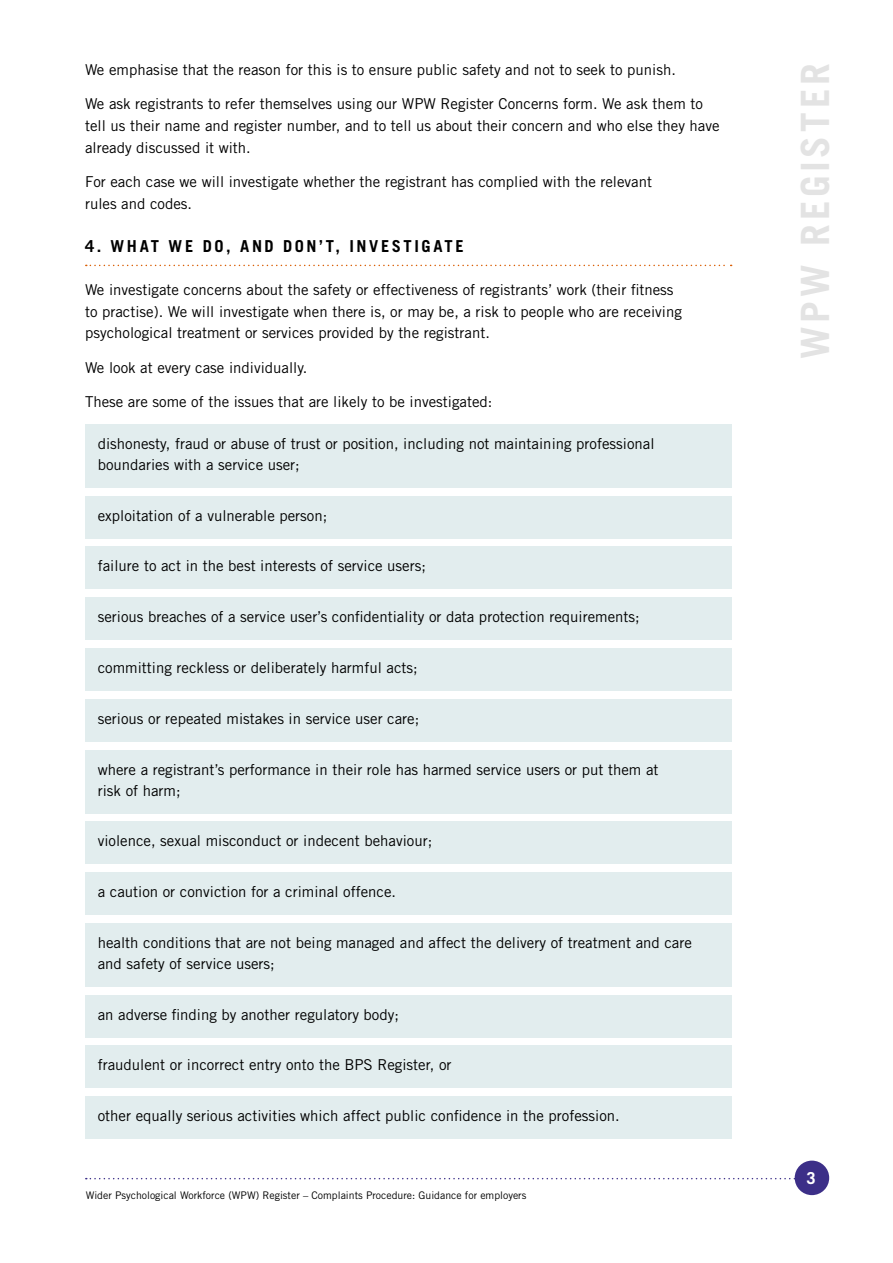
<style>
.page{position:relative;width:893px;height:1263px;background:#fff}
.page>*{position:absolute;margin:0;border:0;box-sizing:border-box;transform-origin:0 0}
.t1{font:700 39px "Trade Gothic LT Std";letter-spacing:.1em;color:#e3e3e3}
.t2{font:700 16.5px "Trade Gothic LT Std";letter-spacing:.155em;color:#000}
.t3{font:700 16.5px "Trade Gothic LT Std";color:#fff}
.t4{font:15px/21.8px "Trade Gothic LT Std";color:#000}
.t5{font:10.5px "Trade Gothic LT Std";color:#000}
</style>
<div class="page">
<svg style="left:86px;top:1178px;width:709px;height:1px"></svg>
<div style="left:795px;top:1160px;width:34px;height:35px;background:#3c2f88;border-radius:50%"></div>
<svg style="left:86px;top:265px;width:646px;height:1px"></svg>
<div style="left:85px;top:424px;width:646px;height:64px;background:#e2edee"></div>
<div style="left:85px;top:496px;width:646px;height:42px;background:#e2edee"></div>
<div style="left:85px;top:547px;width:646px;height:42px;background:#e2edee"></div>
<div style="left:85px;top:597px;width:646px;height:43px;background:#e2edee"></div>
<div style="left:85px;top:648px;width:646px;height:43px;background:#e2edee"></div>
<div style="left:85px;top:699px;width:646px;height:42px;background:#e2edee"></div>
<div style="left:85px;top:750px;width:646px;height:63px;background:#e2edee"></div>
<div style="left:85px;top:821px;width:646px;height:43px;background:#e2edee"></div>
<div style="left:85px;top:872px;width:646px;height:43px;background:#e2edee"></div>
<div style="left:85px;top:923px;width:646px;height:63px;background:#e2edee"></div>
<div style="left:85px;top:995px;width:646px;height:42px;background:#e2edee"></div>
<div style="left:85px;top:1046px;width:646px;height:42px;background:#e2edee"></div>
<div style="left:85px;top:1096px;width:646px;height:43px;background:#e2edee"></div>
<p class="t4" style="left:85px;top:58px;width:592px">We emphasise that the reason for this is to ensure public safety and not to seek to punish.</p>
<p class="t4" style="left:85px;top:93px;width:636px">We ask registrants to refer themselves using our WPW Register Concerns form. We ask them to tell us their name and register number, and to tell us about their concern and who else they have already discussed it with.</p>
<p class="t4" style="left:85px;top:171px;width:569px">For each case we will investigate whether the registrant has complied with the relevant rules and codes.</p>
<p class="t2" style="left:85px;top:236px;width:380px">4. WHAT WE DO, AND DON’T, INVESTIGATE</p>
<p class="t4" style="left:85px;top:278px;width:598px">We investigate concerns about the safety or effectiveness of registrants’ work (their fitness to practise). We will investigate when there is, or may be, a risk to people who are receiving psychological treatment or services provided by the registrant.</p>
<p class="t4" style="left:85px;top:356px;width:224px">We look at every case individually.</p>
<p class="t4" style="left:85px;top:391px;width:409px">These are some of the issues that are likely to be investigated:</p>
<p class="t4" style="left:98px;top:433px;width:558px;line-height:21px">dishonesty, fraud or abuse of trust or position, including not maintaining professional boundaries with a service user;</p>
<p class="t4" style="left:98px;top:504px;width:231px">exploitation of a vulnerable person;</p>
<p class="t4" style="left:98px;top:555px;width:330px">failure to act in the best interests of service users;</p>
<p class="t4" style="left:98px;top:606px;width:543px">serious breaches of a service user’s confidentiality or data protection requirements;</p>
<p class="t4" style="left:98px;top:657px;width:321px">committing reckless or deliberately harmful acts;</p>
<p class="t4" style="left:98px;top:707px;width:323px">serious or repeated mistakes in service user care;</p>
<p class="t4" style="left:98px;top:758px;width:562px;line-height:21px">where a registrant’s performance in their role has harmed service users or put them at risk of harm;</p>
<p class="t4" style="left:98px;top:830px;width:336px">violence, sexual misconduct or indecent behaviour;</p>
<p class="t4" style="left:98px;top:881px;width:300px">a caution or conviction for a criminal offence.</p>
<p class="t4" style="left:98px;top:932px;width:596px;line-height:21px">health conditions that are not being managed and affect the delivery of treatment and care and safety of service users;</p>
<p class="t4" style="left:98px;top:1003px;width:303px">an adverse finding by another regulatory body;</p>
<p class="t4" style="left:98px;top:1054px;width:355px">fraudulent or incorrect entry onto the BPS Register, or</p>
<p class="t4" style="left:98px;top:1105px;width:524px">other equally serious activities which affect public confidence in the profession.</p>
<p class="t5" style="left:86px;top:1189px;width:442px">Wider Psychological Workforce (WPW) Register – Complaints Procedure: Guidance for employers</p>
<h1 class="t1" style="left:791px;top:359px;width:297px;rotate:-90deg">WPW REGISTER</h1>
<p class="t3" style="left:807px;top:1168px;width:11px">3</p>
</div>
